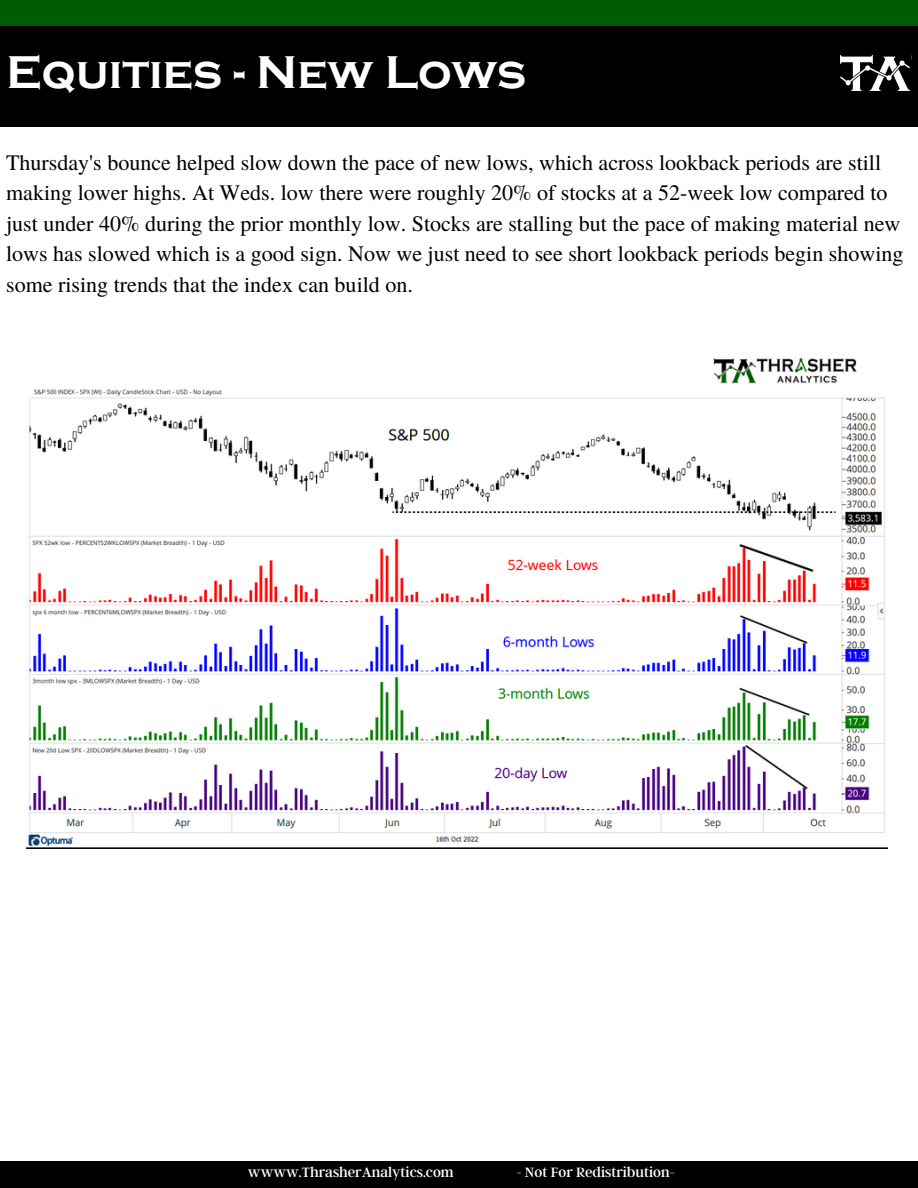
<style>
.page{position:relative;width:918px;height:1188px;background:#fff}
.page>*{position:absolute;margin:0;border:0;box-sizing:border-box;transform-origin:0 0}
.t1{font:700 47.25px "Copperplate Gothic";color:#fff}
.t2{font:22.05px/30.3px "Te X Gyre Termes";color:#000}
.t3{font:15px "Argent CF";color:#fff}
</style>
<div class="page">
<div style="left:0;top:0;width:918px;height:27px;background:#005c00"></div>
<div style="left:0;top:1162px;width:918px;height:26px;background:#000"></div>
<div style="left:0;top:26px;width:918px;height:101px;background:#000"></div>
<img style="left:840px;top:56px;width:71px;height:35px">
<img style="left:26px;top:358px;width:862px;height:490px">
<h1 class="t1" style="left:6px;top:46px;width:522px">Equities - New Lows</h1>
<p class="t2" style="left:6px;top:146px;width:899px">Thursday's bounce helped slow down the pace of new lows, which across lookback periods are still making lower highs. At Weds. low there were roughly 20% of stocks at a 52-week low compared to just under 40% during the prior monthly low. Stocks are stalling but the pace of making material new lows has slowed which is a good sign. Now we just need to see short lookback periods begin showing some rising trends that the index can build on.</p>
<p class="t3" style="left:248px;top:1162px;width:207px">wwww.ThrasherAnalytics.com</p>
<p class="t3" style="left:516px;top:1162px;width:160px">- Not For Redistribution-</p>
</div>
